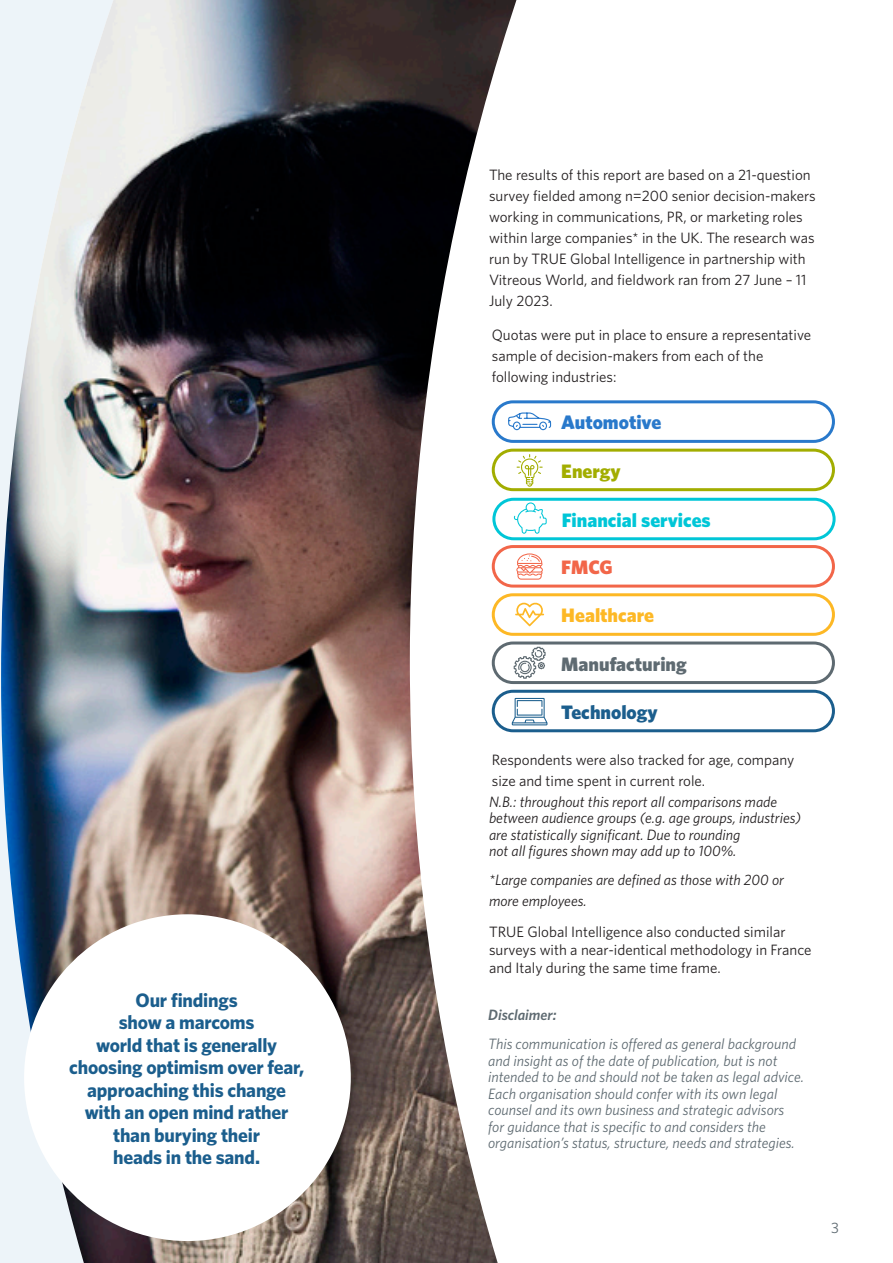
<style>
.page{position:relative;width:893px;height:1263px;background:#fff}
.page>*{position:absolute;margin:0;border:0;box-sizing:border-box;transform-origin:0 0}
.t1{font:700 19.5px/22.5px "Whitney";letter-spacing:-.01em;color:#1b5e8d;text-align:center}
.Body{font:900 19.5px "Whitney";color:#00c6d7}
.Body-2{font:900 19.5px "Whitney";color:#5e6a71}
.Body-3{font:900 19.5px "Whitney";color:#2979cb}
.Body-4{font:900 19.5px "Whitney";color:#fdb825}
.Body-5{font:900 19.5px "Whitney";color:#1b5e8d}
.Body-6{font:900 19.5px "Whitney";color:#a2ad00}
.Body-7{font:900 19.5px "Whitney";color:#f26649}
.Body-8{font:15px/21px "Whitney";color:#231f20}
.Body-9{font:italic 15px/16.5px "Whitney";color:#5e6a71}
.Body-10{font:italic 15px/16.5px "Whitney";color:#231f20}
.Bullets{font:15px/21px "Whitney";color:#231f20}
.Body-11{font:italic 600 15px "Whitney";color:#5e6a71}
.t2{font:15px "Whitney";color:#5e6a71}
</style>
<div class="page">
<img style="left:1px;top:0;width:409px;height:1263px">
<svg style="left:410px;top:0;width:422px;height:1263px"></svg>
<div style="left:24px;top:914px;width:327px;height:327px;background:#fff;border-radius:50%"></div>
<div style="left:492px;top:400px;width:343px;height:43px;border:3px solid #2979cb;border-radius:20px"></div>
<div style="left:492px;top:449px;width:343px;height:42px;border:3px solid #a2ad00;border-radius:20px"></div>
<div style="left:492px;top:593px;width:343px;height:43px;border:3px solid #fdb825;border-radius:20px"></div>
<div style="left:492px;top:498px;width:344px;height:42px;border:3px solid #00c6d7;border-radius:20px"></div>
<div style="left:492px;top:545px;width:343px;height:43px;border:3px solid #f26649;border-radius:20px"></div>
<div style="left:492px;top:641px;width:343px;height:43px;border:3px solid #5e6a71;border-radius:20px"></div>
<div style="left:492px;top:690px;width:343px;height:42px;border:3px solid #1b5e8d;border-radius:20px"></div>
<svg style="left:513px;top:646px;width:33px;height:33px"></svg>
<svg style="left:508px;top:412px;width:44px;height:19px"></svg>
<svg style="left:517px;top:454px;width:26px;height:33px"></svg>
<svg style="left:512px;top:698px;width:35px;height:27px"></svg>
<svg style="left:515px;top:602px;width:29px;height:24px"></svg>
<svg style="left:516px;top:553px;width:27px;height:27px"></svg>
<svg style="left:514px;top:502px;width:33px;height:32px"></svg>
<h1 class="t1" style="left:69px;top:988px;width:236px">Our findings<br>show a marcoms<br>world that is generally choosing optimism over fear, approaching this change with an open mind rather than burying their<br>heads in the sand.</h1>
<p class="Body-8" style="left:489px;top:164px;width:328px">The results of this report are based on a 21-question survey fielded among n=200 senior decision-makers working in communications, PR, or marketing roles within large companies* in the UK. The research was run by TRUE Global Intelligence in partnership with Vitreous World, and fieldwork ran from 27 June – 11<br>July 2023.</p>
<p class="Bullets" style="left:492px;top:324px;width:321px">Quotas were put in place to ensure a representative sample of decision-makers from each of the following industries:</p>
<p class="Body-3" style="left:561px;top:409px;width:102px">Automotive</p>
<p class="Body-6" style="left:561px;top:458px;width:61px">Energy</p>
<p class="Body" style="left:562px;top:507px;width:150px">Financial services</p>
<p class="Body-7" style="left:561px;top:554px;width:53px">FMCG</p>
<p class="Body-4" style="left:561px;top:602px;width:94px">Healthcare</p>
<p class="Body-2" style="left:561px;top:651px;width:127px">Manufacturing</p>
<p class="Body-5" style="left:561px;top:699px;width:98px">Technology</p>
<p class="Bullets" style="left:492px;top:749px;width:304px">Respondents were also tracked for age, company size and time spent in current role.</p>
<p class="Body-10" style="left:489px;top:793px;width:314px">N.B.: throughout this report all comparisons made between audience groups (e.g. age groups, industries) are statistically significant. Due to rounding<br>not all figures shown may add up to 100%.</p>
<p class="Body-10" style="left:489px;top:869px;width:296px;line-height:21px">*Large companies are defined as those with 200 or more employees.</p>
<p class="Body-8" style="left:489px;top:922px;width:324px;line-height:18px">TRUE Global Intelligence also conducted similar surveys with a near-identical methodology in France and Italy during the same time frame.</p>
<p class="Body-11" style="left:488px;top:1004px;width:70px">Disclaimer:</p>
<p class="Body-9" style="left:488px;top:1035px;width:317px">This communication is offered as general background and insight as of the date of publication, but is not intended to be and should not be taken as legal advice.<br>Each organisation should confer with its own legal counsel and its own business and strategic advisors<br>for guidance that is specific to and considers the organisation’s status, structure, needs and strategies.</p>
<p class="t2" style="left:831px;top:1218px;width:9px">3</p>
</div>
